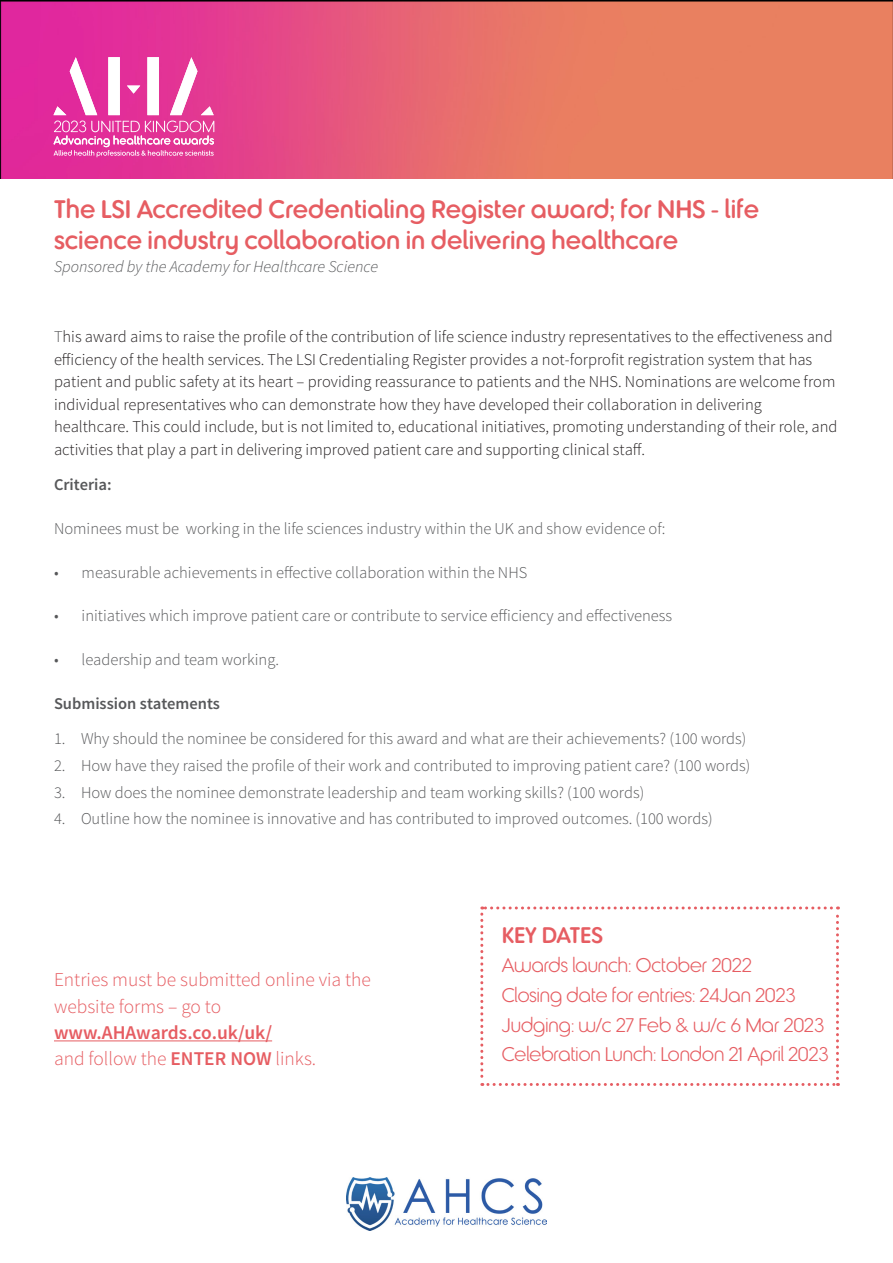
<style>
.page{position:relative;width:893px;height:1263px;background:#fff}
.page>*{position:absolute;margin:0;border:0;box-sizing:border-box;transform-origin:0 0}
.t1{font:500 27px/31.5px "Betty";color:#e65d62}
.t2{font:500 24px "Betty";color:#e65d62}
.t3{font:300 21px "Betty";color:#e65d62}
.t4{font:300 19.5px/26.4px "Source Sans Pro";color:#e65d62}
.t5{font:300 16.5px/22.5px "Source Sans Pro";color:#231f20}
.t6{font:300 16.5px "Source Sans Pro";color:#57585a}
.t7{font:italic 300 16.5px "Source Sans Pro";color:#57585a}
.t8{font:600 16.5px "Source Sans Pro";color:#57585a}
.s1{color:#57585a}
.s2{font-weight:600}
</style>
<div class="page">
<svg style="left:480px;top:906px;width:359px;height:180px"></svg>
<img style="left:0;top:0;width:893px;height:179px">
<svg style="left:53px;top:57px;width:161px;height:100px"></svg>
<img style="left:347px;top:1178px;width:199px;height:52px">
<hr style="left:54px;top:1040px;width:218px;height:1px;background:#e65d62">
<p class="t1" style="left:54px;top:196px;width:707px">The LSI Accredited Credentialing Register award; for NHS - life science industry collaboration in delivering healthcare</p>
<p class="t7" style="left:54px;top:256px;width:326px">Sponsored by the Academy for Healthcare Science</p>
<p class="t5" style="left:54px;top:326px;width:785px"><span class="s1">T</span>his award aims to raise the profile of the contribution of life science industry representatives to the effectiveness and efficiency of the health services. The LSI Credentialing Register provides a not-forprofit registration system that has patient and public safety at its heart – providing reassurance to patients and the NHS. Nominations are welcome from individual representatives who can demonstrate how they have developed their collaboration in delivering healthcare. This could include, but is not limited to, educational initiatives, promoting understanding of their role, and activities that play a part in delivering improved patient care and supporting clinical staff.</p>
<p class="t8" style="left:54px;top:474px;width:59px">Criteria:</p>
<p class="t6" style="left:54px;top:518px;width:613px">Nominees must be working in the life sciences industry within the UK and show evidence of:</p>
<p class="t6" style="left:54px;top:562px;width:475px">• measurable achievements in effective collaboration within the NHS</p>
<p class="t6" style="left:54px;top:606px;width:620px">• initiatives which improve patient care or contribute to service efficiency and effectiveness</p>
<p class="t6" style="left:54px;top:650px;width:227px">• leadership and team working.</p>
<p class="t8" style="left:54px;top:693px;width:168px">Submission statements</p>
<p class="t6" style="left:54px;top:729px;width:694px">1. Why should the nominee be considered for this award and what are their achievements? (100 words)</p>
<p class="t6" style="left:54px;top:755px;width:698px">2. How have they raised the profile of their work and contributed to improving patient care? (100 words)</p>
<p class="t6" style="left:54px;top:782px;width:592px">3. How does the nominee demonstrate leadership and team working skills? (100 words)</p>
<p class="t6" style="left:54px;top:809px;width:660px">4. Outline how the nominee is innovative and has contributed to improved outcomes. (100 words)</p>
<p class="t4" style="left:54px;top:966px;width:319px">Entries must be submitted online via the website forms – go to <span class="s2">www.AHAwards.co.uk/uk/<br></span>and follow the <span class="s2">ENTER NOW</span> links.</p>
<p class="t2" style="left:502px;top:925px;width:103px">KEY DATES</p>
<p class="t3" style="left:502px;top:957px;width:252px">Awards launch: October 2022</p>
<p class="t3" style="left:502px;top:987px;width:296px">Closing date for entries: 24Jan 2023</p>
<p class="t3" style="left:502px;top:1016px;width:324px">Judging: w/c 27 Feb &amp; w/c 6 Mar 2023</p>
<p class="t3" style="left:502px;top:1046px;width:328px">Celebration Lunch: London 21 April 2023</p>
</div>
